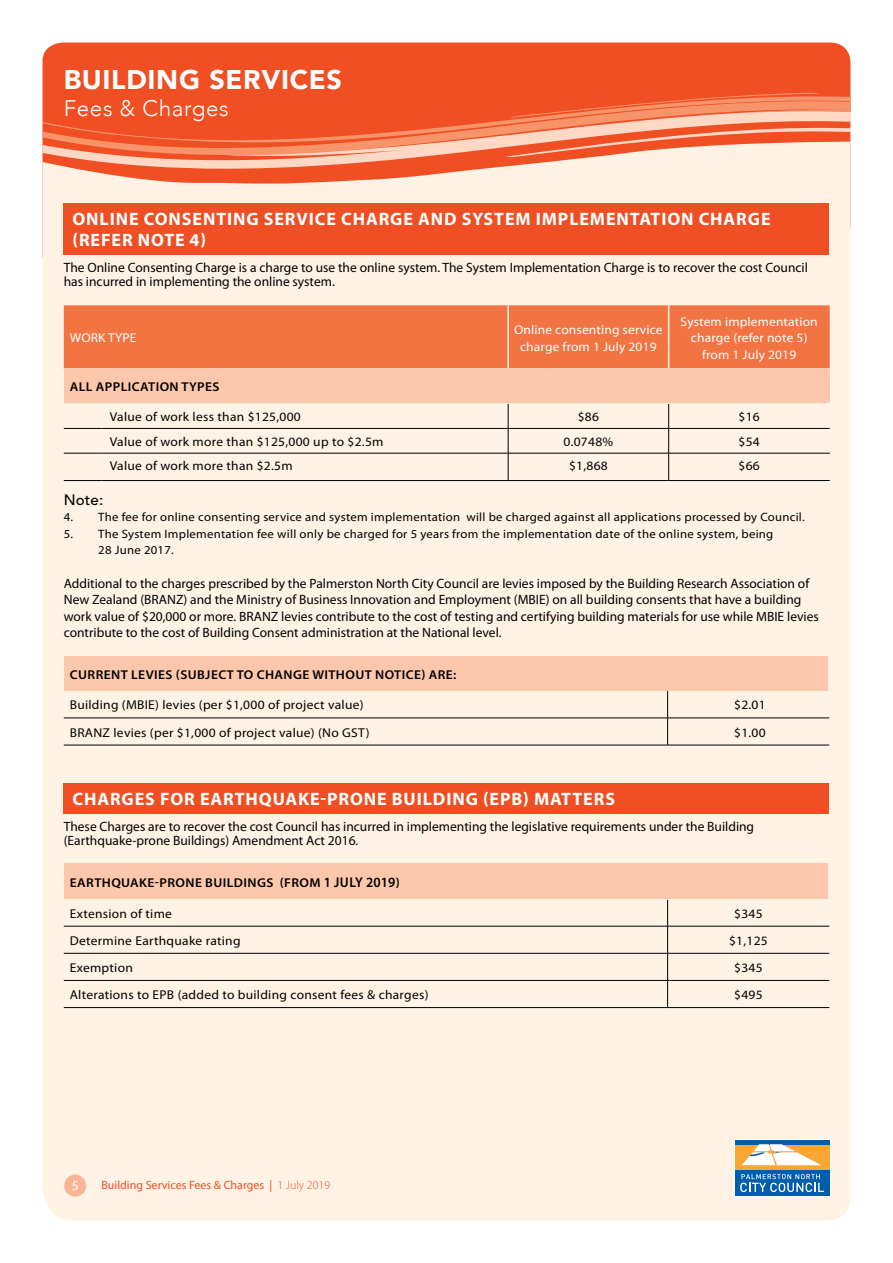
<style>
.page{position:relative;width:893px;height:1263px;background:#fff}
.page>*{position:absolute;margin:0;border:0;box-sizing:border-box;transform-origin:0 0}
.t1{font:900 27px "Avenir";letter-spacing:.025em;color:#fff}
.t2{font:300 22.5px "Avenir";letter-spacing:.025em;color:#fff}
.t3{font:700 18px/21px "Myriad Pro";letter-spacing:.05em;color:#fff}
.t4{font:500 15px "Avenir LT Std";color:#000}
.t5{font:13.5px/16.5px "Myriad Pro";color:#000}
.t6{font:13.5px "Myriad Pro";color:#fff}
.t7{font:12.9px "Myriad Pro";letter-spacing:.02em;color:#000;scale:1.05 1}
.t8{font:600 12.9px "Myriad Pro";letter-spacing:.03em;color:#000;scale:1.05 1}
.t9{font:12.9px/16.5px "Myriad Pro";letter-spacing:.01em;color:#fff;text-align:center;scale:1.05 1}
.t10{font:12.15px/16.5px "Myriad Pro";letter-spacing:.02em;color:#000;scale:1.05 1}
.t11{font:12px "Myriad Pro";color:#f04e23}
.s1{font-size:14.1px}
.s2{font-weight:300}
</style>
<div class="page">
<div style="left:42px;top:42px;width:809px;height:235px;background:#f04e23"></div>
<svg style="left:43px;top:93px;width:807px;height:18px;background:#f15a2f"></svg>
<svg style="left:43px;top:111px;width:807px;height:31px;background:#f3724b"></svg>
<div style="left:43px;top:142px;width:807px;height:1078px;background:#fff3e5"></div>
<div style="left:64px;top:1175px;width:22px;height:21px;background:#fab594;border-radius:50%"></div>
<div style="left:734px;top:1139px;width:97px;height:57px;background:#fff"></div>
<div style="left:735px;top:1142px;width:95px;height:31px;background:#faa634"></div>
<div style="left:735px;top:1170px;width:95px;height:26px;background:#005daa"></div>
<hr style="left:735px;top:1140px;width:95px;height:4px;background:#005daa">
<svg style="left:740px;top:1174px;width:84px;height:18px"></svg>
<svg style="left:742px;top:1144px;width:79px;height:21px"></svg>
<div style="left:64px;top:203px;width:765px;height:52px;background:#f04e23"></div>
<div style="left:64px;top:783px;width:765px;height:30px;background:#f04e23"></div>
<div style="left:64px;top:305px;width:766px;height:63px;background:#f37443"></div>
<hr style="left:669px;top:428px;width:161px;height:1px;background:#000">
<hr style="left:669px;top:453px;width:161px;height:1px;background:#000">
<hr style="left:508px;top:428px;width:161px;height:1px;background:#000">
<hr style="left:508px;top:453px;width:161px;height:1px;background:#000">
<svg style="left:668px;top:404px;width:1px;height:76px"></svg>
<hr style="left:64px;top:368px;width:37px;height:2px;background:#fff3e5">
<hr style="left:101px;top:368px;width:407px;height:2px;background:#fff3e5">
<hr style="left:508px;top:368px;width:161px;height:2px;background:#fff3e5">
<hr style="left:669px;top:368px;width:161px;height:2px;background:#fff3e5">
<hr style="left:508px;top:402px;width:161px;height:2px;background:#fff3e5">
<hr style="left:669px;top:402px;width:161px;height:2px;background:#fff3e5">
<hr style="left:64px;top:402px;width:37px;height:2px;background:#fff3e5">
<hr style="left:101px;top:402px;width:407px;height:2px;background:#fff3e5">
<hr style="left:64px;top:428px;width:37px;height:1px;background:#000">
<hr style="left:101px;top:428px;width:407px;height:1px;background:#000">
<hr style="left:507px;top:305px;width:2px;height:63px;background:#fff3e5">
<hr style="left:668px;top:305px;width:1px;height:63px;background:#fff3e5">
<hr style="left:64px;top:453px;width:37px;height:1px;background:#000">
<hr style="left:101px;top:453px;width:407px;height:1px;background:#000">
<svg style="left:508px;top:404px;width:1px;height:76px"></svg>
<hr style="left:64px;top:480px;width:37px;height:1px;background:#000">
<hr style="left:101px;top:480px;width:407px;height:1px;background:#000">
<hr style="left:508px;top:480px;width:161px;height:1px;background:#000">
<hr style="left:669px;top:480px;width:161px;height:1px;background:#000">
<div style="left:65px;top:369px;width:763px;height:34px;background:#fcc7ab"></div>
<hr style="left:64px;top:718px;width:604px;height:1px;background:#000">
<hr style="left:668px;top:718px;width:161px;height:1px;background:#000">
<svg style="left:667px;top:691px;width:1px;height:54px"></svg>
<hr style="left:64px;top:745px;width:604px;height:1px;background:#000">
<hr style="left:668px;top:745px;width:161px;height:1px;background:#000">
<div style="left:65px;top:656px;width:763px;height:34px;background:#fcc7ab"></div>
<hr style="left:64px;top:864px;width:604px;height:2px;background:#fff3e5">
<hr style="left:668px;top:864px;width:161px;height:2px;background:#fff3e5">
<hr style="left:64px;top:898px;width:604px;height:2px;background:#fff3e5">
<hr style="left:668px;top:898px;width:161px;height:2px;background:#fff3e5">
<hr style="left:64px;top:926px;width:604px;height:1px;background:#000">
<hr style="left:668px;top:926px;width:161px;height:1px;background:#000">
<hr style="left:64px;top:953px;width:604px;height:1px;background:#000">
<hr style="left:668px;top:953px;width:161px;height:1px;background:#000">
<hr style="left:64px;top:980px;width:604px;height:1px;background:#000">
<hr style="left:668px;top:980px;width:161px;height:1px;background:#000">
<svg style="left:667px;top:900px;width:1px;height:107px"></svg>
<hr style="left:64px;top:1007px;width:604px;height:1px;background:#000">
<hr style="left:668px;top:1007px;width:161px;height:1px;background:#000">
<div style="left:65px;top:864px;width:763px;height:35px;background:#fcc7ab"></div>
<h1 class="t1" style="left:64px;top:56px;width:280px">BUILDING SERVICES</h1>
<h2 class="t2" style="left:64px;top:95px;width:166px">Fees &amp; Charges</h2>
<h3 class="t3" style="left:72px;top:208px;width:700px">ONLINE CONSENTING SERVICE CHARGE AND SYSTEM IMPLEMENTATION CHARGE (REFER NOTE 4)</h3>
<p class="t5" style="left:64px;top:261px;width:746px;line-height:13.5px">The Online Consenting Charge is a charge to use the online system. The System Implementation Charge is to recover the cost Council has incurred in implementing the online system.</p>
<p class="t9" style="left:70px;top:329px;width:65px">WORK TYPE</p>
<p class="t9" style="left:514px;top:321px;width:143px">Online consenting service charge from 1 July 2019</p>
<p class="t9" style="left:681px;top:313px;width:132px">System implementation charge (refer note 5) from 1 July 2019</p>
<p class="t8" style="left:70px;top:379px;width:144px">ALL APPLICATION TYPES</p>
<p class="t7" style="left:110px;top:409px;width:183px">Value of work less than $125,000</p>
<p class="t7" style="left:578px;top:409px;width:22px">$86</p>
<p class="t7" style="left:738px;top:409px;width:22px">$16</p>
<p class="t7" style="left:110px;top:434px;width:262px">Value of work more than $125,000 up to $2.5m</p>
<p class="t7" style="left:563px;top:434px;width:49px">0.0748%</p>
<p class="t7" style="left:738px;top:434px;width:22px">$54</p>
<p class="t7" style="left:110px;top:457px;width:176px">Value of work more than $2.5m</p>
<p class="t7" style="left:569px;top:457px;width:38px">$1,868</p>
<p class="t7" style="left:738px;top:457px;width:22px">$66</p>
<p class="t4" style="left:64px;top:491px;width:41px">Note:</p>
<p class="t10" style="left:64px;top:509px;width:707px">4. The fee for online consenting service and system implementation will be charged against all applications processed by Council.</p>
<p class="t10" style="left:98px;top:525px;width:644px;text-indent:-34px">5. The System Implementation fee will only be charged for 5 years from the implementation date of the online system, being<br>28 June 2017.</p>
<p class="t5" style="left:64px;top:575px;width:757px">Additional to the charges prescribed by the Palmerston North City Council are levies imposed by the Building Research Association of New Zealand (BRANZ) and the Ministry of Business Innovation and Employment (MBIE) on all building consents that have a building work value of $20,000 or more. BRANZ levies contribute to the cost of testing and certifying building materials for use while MBIE levies contribute to the cost of Building Consent administration at the National level.</p>
<p class="t8" style="left:70px;top:666px;width:369px">CURRENT LEVIES (SUBJECT TO CHANGE WITHOUT NOTICE) ARE:</p>
<p class="t7" style="left:70px;top:697px;width:281px">Building (MBIE) levies (per $1,000 of project value)</p>
<p class="t7" style="left:734px;top:697px;width:32px">$2.01</p>
<p class="t7" style="left:70px;top:724px;width:287px">BRANZ levies (per $1,000 of project value) (No GST)</p>
<p class="t7" style="left:734px;top:724px;width:32px">$1.00</p>
<h3 class="t3" style="left:72px;top:788px;width:544px">CHARGES FOR EARTHQUAKE-PRONE BUILDING (EPB) MATTERS</h3>
<p class="t5" style="left:64px;top:820px;width:692px;line-height:13.5px">These Charges are to recover the cost Council has incurred in implementing the legislative requirements under the Building (Earthquake-prone Buildings) Amendment Act 2016.</p>
<p class="t8" style="left:70px;top:874px;width:316px">EARTHQUAKE-PRONE BUILDINGS (FROM <span class="s1">1 JULY 2019</span>)</p>
<p class="t7" style="left:70px;top:905px;width:99px">Extension of time</p>
<p class="t7" style="left:734px;top:905px;width:29px">$345</p>
<p class="t7" style="left:70px;top:932px;width:164px">Determine Earthquake rating</p>
<p class="t7" style="left:729px;top:932px;width:38px">$1,125</p>
<p class="t7" style="left:70px;top:960px;width:62px">Exemption</p>
<p class="t7" style="left:734px;top:960px;width:29px">$345</p>
<p class="t7" style="left:70px;top:987px;width:343px">Alterations to EPB (added to building consent fees &amp; charges)</p>
<p class="t7" style="left:734px;top:987px;width:29px">$495</p>
<p class="t6" style="left:72px;top:1177px;width:8px">5</p>
<p class="t11" style="left:101px;top:1177px;width:230px">Building Services Fees &amp; Charges | <span class="s2">1 July 2019</span></p>
</div>
